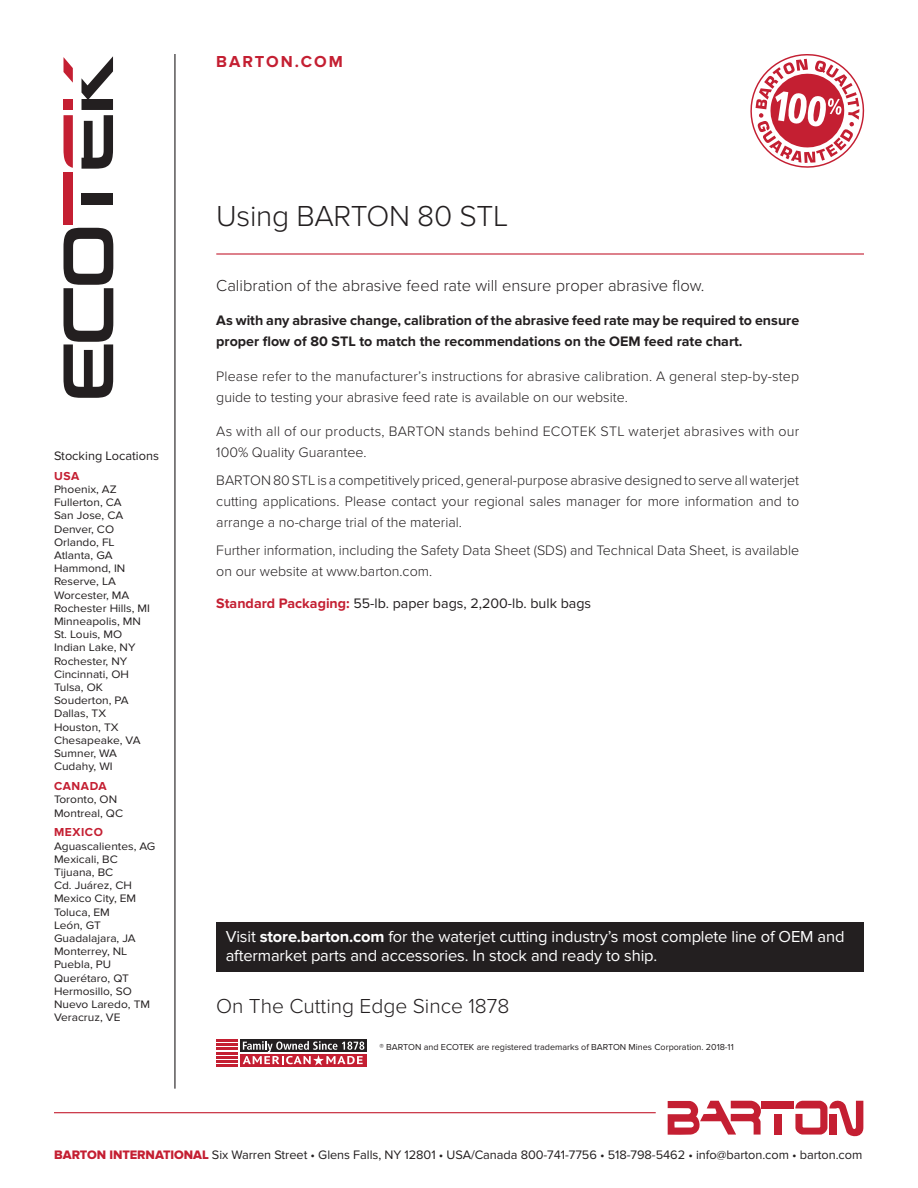
<style>
.page{position:relative;width:918px;height:1188px;background:#fff}
.page>*{position:absolute;margin:0;border:0;box-sizing:border-box;transform-origin:0 0}
.t1{font:300 30px "Proxima Nova";letter-spacing:-.01em;color:#231f20}
.t2{font:300 21px "Proxima Nova";color:#231f20}
.t3{font:16.5px/19.5px "Proxima Nova";letter-spacing:-.01em;color:#fff}
.t4{font:300 16.5px "Proxima Nova";color:#231f20}
.t5{font:700 16.5px "Proxima Nova";letter-spacing:.12em;color:#c41f32}
.t6{font:300 14.25px/21px "Proxima Nova";color:#231f20}
.t7{font:700 14.25px/21px "Proxima Nova";color:#231f20}
.t8{font:300 14.25px/21px "Proxima Nova";letter-spacing:.02em;color:#231f20}
.t9{font:14.25px "Proxima Nova";color:#231f20}
.t10{font:12.75px "Proxima Nova";letter-spacing:-.005em;color:#231f20}
.t11{font:700 12px "Proxima Nova";letter-spacing:.05em;color:#c41f32}
.t12{font:11.25px "Proxima Nova";color:#231f20;scale:1.06 1}
.t13{font:9px "Proxima Nova";color:#231f20}
.s1{font-weight:700;color:#c41f32}
.s2{font-weight:700}
.s3{font-family:"Proxima Nova Extrabld";color:#c41f32}
</style>
<div class="page">
<hr style="left:174px;top:54px;width:2px;height:1035px;background:#231f20">
<svg style="left:668px;top:1101px;width:97px;height:34px"></svg>
<div style="left:762px;top:1101px;width:32px;height:7px;background:#c41f32"></div>
<div style="left:774px;top:1114px;width:7px;height:21px;background:#c41f32"></div>
<svg style="left:795px;top:1101px;width:68px;height:35px"></svg>
<hr style="left:54px;top:1112px;width:602px;height:1px;background:#c41f32">
<hr style="left:216px;top:253px;width:648px;height:2px;background:#c41f32">
<svg style="left:750px;top:54px;width:114px;height:114px"></svg>
<svg style="left:64px;top:228px;width:49px;height:170px"></svg>
<div style="left:64px;top:173px;width:9px;height:52px;background:#c41f32"></div>
<div style="left:82px;top:193px;width:31px;height:11px;background:#231f20"></div>
<svg style="left:64px;top:115px;width:9px;height:53px"></svg>
<svg style="left:82px;top:56px;width:31px;height:113px"></svg>
<svg style="left:64px;top:58px;width:9px;height:25px"></svg>
<div style="left:64px;top:99px;width:9px;height:11px;background:#c41f32"></div>
<hr style="left:216px;top:1056px;width:22px;height:2px;background:#c41f32">
<hr style="left:216px;top:1060px;width:22px;height:2px;background:#c41f32">
<hr style="left:216px;top:1064px;width:22px;height:2px;background:#c41f32">
<hr style="left:216px;top:1039px;width:22px;height:3px;background:#c41f32">
<hr style="left:216px;top:1044px;width:22px;height:2px;background:#c41f32">
<hr style="left:216px;top:1048px;width:22px;height:2px;background:#c41f32">
<hr style="left:216px;top:1052px;width:22px;height:2px;background:#c41f32">
<div style="left:240px;top:1054px;width:127px;height:12px;background:#c41f32"></div>
<div style="left:240px;top:1039px;width:127px;height:13px;background:#231f20"></div>
<svg style="left:243px;top:1041px;width:121px;height:25px"></svg>
<div style="left:216px;top:922px;width:648px;height:50px;background:#231f20"></div>
<p class="t5" style="left:216px;top:52px;width:128px">BARTON.COM</p>
<p class="t10" style="left:54px;top:448px;width:107px">Stocking Locations</p>
<p class="t11" style="left:54px;top:469px;width:27px">USA</p>
<p class="t12" style="left:54px;top:483px;width:61px">Phoenix, AZ</p>
<p class="t12" style="left:54px;top:496px;width:65px">Fullerton, CA</p>
<p class="t12" style="left:54px;top:509px;width:67px">San Jose, CA</p>
<p class="t12" style="left:54px;top:522px;width:58px">Denver, CO</p>
<p class="t12" style="left:54px;top:536px;width:59px">Orlando, FL</p>
<p class="t12" style="left:54px;top:549px;width:57px">Atlanta, GA</p>
<p class="t12" style="left:54px;top:562px;width:69px">Hammond, IN</p>
<p class="t12" style="left:54px;top:575px;width:60px">Reserve, LA</p>
<p class="t12" style="left:54px;top:588px;width:73px">Worcester, MA</p>
<p class="t12" style="left:54px;top:602px;width:92px">Rochester Hills, MI</p>
<p class="t12" style="left:54px;top:615px;width:84px">Minneapolis, MN</p>
<p class="t12" style="left:54px;top:628px;width:66px">St. Louis, MO</p>
<p class="t12" style="left:54px;top:641px;width:78px">Indian Lake, NY</p>
<p class="t12" style="left:54px;top:654px;width:71px">Rochester, NY</p>
<p class="t12" style="left:54px;top:668px;width:72px">Cincinnati, OH</p>
<p class="t12" style="left:54px;top:681px;width:48px">Tulsa, OK</p>
<p class="t12" style="left:54px;top:694px;width:72px">Souderton, PA</p>
<p class="t12" style="left:54px;top:707px;width:51px">Dallas, TX</p>
<p class="t12" style="left:54px;top:720px;width:63px">Houston, TX</p>
<p class="t12" style="left:54px;top:734px;width:83px">Chesapeake, VA</p>
<p class="t12" style="left:54px;top:747px;width:61px">Sumner, WA</p>
<p class="t12" style="left:54px;top:760px;width:57px">Cudahy, WI</p>
<p class="t11" style="left:54px;top:779px;width:54px">CANADA</p>
<p class="t12" style="left:54px;top:793px;width:61px">Toronto, ON</p>
<p class="t12" style="left:54px;top:806px;width:67px">Montreal, QC</p>
<p class="t11" style="left:54px;top:826px;width:50px">MEXICO</p>
<p class="t12" style="left:54px;top:839px;width:97px">Aguascalientes, AG</p>
<p class="t12" style="left:54px;top:853px;width:62px">Mexicali, BC</p>
<p class="t12" style="left:54px;top:866px;width:57px">Tijuana, BC</p>
<p class="t12" style="left:54px;top:879px;width:75px">Cd. Juárez, CH</p>
<p class="t12" style="left:54px;top:892px;width:79px">Mexico City, EM</p>
<p class="t12" style="left:54px;top:905px;width:54px">Toluca, EM</p>
<p class="t12" style="left:54px;top:919px;width:46px">León, GT</p>
<p class="t12" style="left:54px;top:932px;width:79px">Guadalajara, JA</p>
<p class="t12" style="left:54px;top:945px;width:71px">Monterrey, NL</p>
<p class="t12" style="left:54px;top:958px;width:56px">Puebla, PU</p>
<p class="t12" style="left:54px;top:971px;width:72px">Querétaro, QT</p>
<p class="t12" style="left:54px;top:985px;width:75px">Hermosillo, SO</p>
<p class="t12" style="left:54px;top:998px;width:92px">Nuevo Laredo, TM</p>
<p class="t12" style="left:54px;top:1011px;width:64px">Veracruz, VE</p>
<p class="t1" style="left:216px;top:194px;width:294px">Using BARTON 80 STL</p>
<p class="t4" style="left:216px;top:273px;width:490px">Calibration of the abrasive feed rate will ensure proper abrasive flow.</p>
<p class="t7" style="left:216px;top:311px;width:584px">As with any abrasive change, calibration of the abrasive feed rate may be required to ensure proper flow of 80 STL to match the recommendations on the OEM feed rate chart.</p>
<p class="t6" style="left:216px;top:365px;width:584px">Please refer to the manufacturer’s instructions for abrasive calibration. A general step-by-step guide to testing your abrasive feed rate is available on our website.</p>
<p class="t8" style="left:216px;top:420px;width:584px">As with all of our products, BARTON stands behind ECOTEK STL waterjet abrasives with our<br>100% Quality Guarantee.</p>
<p class="t6" style="left:216px;top:469px;width:584px;text-align:justify">BARTON 80 STL is a competitively priced, general-purpose abrasive designed to serve all waterjet cutting applications. Please contact your regional sales manager for more information and to arrange a no-charge trial of the material.</p>
<p class="t6" style="left:216px;top:539px;width:584px">Further information, including the Safety Data Sheet (SDS) and Technical Data Sheet, is available on our website at www.barton.com.</p>
<p class="t9" style="left:216px;top:595px;width:376px"><span class="s1">Standard Packaging:</span> 55-lb. paper bags, 2,200-lb. bulk bags</p>
<p class="t3" style="left:226px;top:927px;width:620px">Visit <span class="s2">store.barton.com</span> for the waterjet cutting industry’s most complete line of OEM and aftermarket parts and accessories. In stock and ready to ship.</p>
<p class="t2" style="left:216px;top:990px;width:295px">On The Cutting Edge Since 1878</p>
<p class="t13" style="left:380px;top:1042px;width:356px">® BARTON and ECOTEK are registered trademarks of BARTON Mines Corporation. 2018-11</p>
<p class="t10" style="left:54px;top:1148px;width:810px"><span class="s3">BARTON INTERNATIONAL</span> Six Warren Street • Glens Falls, NY 12801 • USA/Canada 800-741-7756 • 518-798-5462 • info@barton.com • barton.com</p>
</div>
